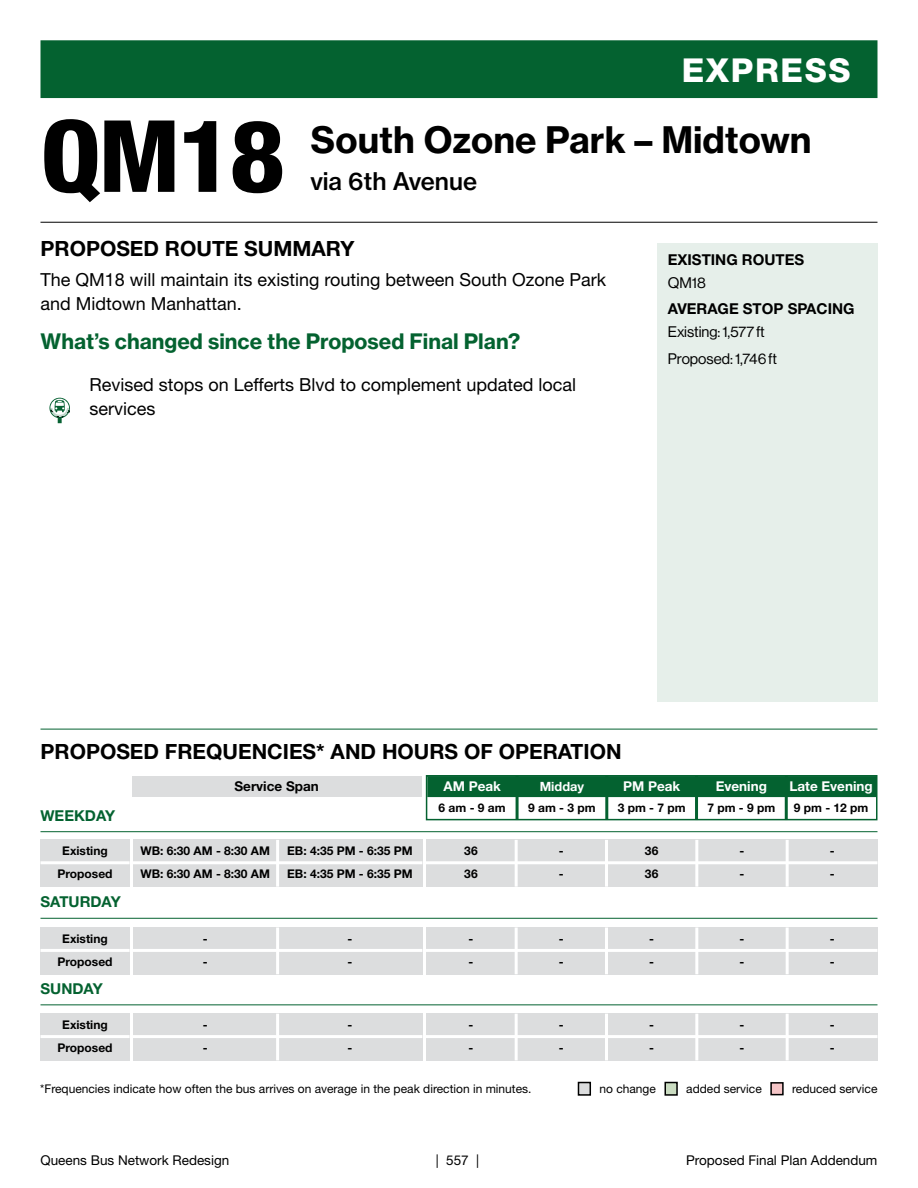
<style>
.page{position:relative;width:918px;height:1188px;background:#fff}
.page>*{position:absolute;margin:0;border:0;box-sizing:border-box;transform-origin:0 0}
.t1{font:800 condensed 99.9px "Helvetica Neue LT Std";color:#000;scale:1.06 1}
.t2{font:36px "N Haas Grotesk TX Pro 75 Bd";color:#000}
.t3{font:800 33px "Helvetica Neue LT Std";letter-spacing:.05em;color:#fff}
.t4{font:24px "N Haas Grotesk TX Pro 65 Md";color:#000}
.t5{font:700 21px "Helvetica Neue LT Std";color:#000}
.t6{font:21px "N Haas Grotesk TX Pro 75 Bd";color:#046230}
.t7{font:18px/24px "Helvetica Neue LT Std";color:#000}
.t8{font:15px/26.1px "N Haas Grotesk DS Pro 55 Rg";color:#000}
.t9{font:700 15px "Helvetica Neue LT Std";color:#000}
.t10{font:700 15px "Helvetica Neue LT Std";color:#046230}
.t11{font:13.5px "Helvetica Neue LT Std";color:#000}
.t12{font:700 13.5px "Helvetica Neue LT Std";color:#fff}
.t13{font:700 13.5px "Helvetica Neue LT Std";color:#000}
.t14{font:700 12.75px "Helvetica Neue LT Std";color:#fff}
.t15{font:700 12px/23.1px "Helvetica Neue LT Std";color:#000}
.t16{font:12px "Helvetica Neue LT Std";color:#000}
</style>
<div class="page">
<hr style="left:40px;top:831px;width:838px;height:1px;background:#046230">
<hr style="left:40px;top:918px;width:838px;height:1px;background:#046230">
<hr style="left:40px;top:1005px;width:838px;height:1px;background:#046230">
<hr style="left:40px;top:729px;width:838px;height:1px;background:#046230">
<div style="left:427px;top:776px;width:90px;height:21px;background:#046230"></div>
<div style="left:517px;top:776px;width:90px;height:21px;background:#046230"></div>
<div style="left:607px;top:776px;width:90px;height:21px;background:#046230"></div>
<div style="left:697px;top:776px;width:89px;height:21px;background:#046230"></div>
<div style="left:786px;top:776px;width:90px;height:21px;background:#046230"></div>
<hr style="left:516px;top:776px;width:3px;height:44px;background:#046230">
<hr style="left:605px;top:776px;width:3px;height:44px;background:#046230">
<hr style="left:695px;top:776px;width:3px;height:44px;background:#046230">
<hr style="left:785px;top:776px;width:3px;height:44px;background:#046230">
<div style="left:426px;top:775px;width:452px;height:45px;border:2px solid #046230"></div>
<div style="left:132px;top:777px;width:290px;height:20px;background:#dcddde"></div>
<div style="left:665px;top:1083px;width:12px;height:12px;background:#cadcc1"></div>
<div style="left:664px;top:1082px;width:14px;height:14px;border:2px solid #000"></div>
<div style="left:771px;top:1083px;width:12px;height:12px;background:#f5c5c7"></div>
<div style="left:770px;top:1082px;width:14px;height:13px;border:2px solid #000"></div>
<div style="left:578px;top:1083px;width:12px;height:12px;background:#dcddde"></div>
<div style="left:578px;top:1082px;width:13px;height:14px;border:2px solid #000"></div>
<div style="left:40px;top:927px;width:90px;height:48px;background:#dcddde"></div>
<hr style="left:41px;top:949px;width:89px;height:3px;background:#fff">
<div style="left:40px;top:839px;width:90px;height:48px;background:#dcddde"></div>
<hr style="left:41px;top:861px;width:89px;height:3px;background:#fff">
<div style="left:40px;top:1013px;width:90px;height:48px;background:#dcddde"></div>
<hr style="left:41px;top:1035px;width:89px;height:3px;background:#fff">
<div style="left:426px;top:1013px;width:452px;height:48px;background:#dcddde"></div>
<hr style="left:426px;top:1035px;width:90px;height:3px;background:#fff">
<hr style="left:516px;top:1035px;width:91px;height:3px;background:#fff">
<hr style="left:607px;top:1035px;width:90px;height:3px;background:#fff">
<hr style="left:697px;top:1035px;width:90px;height:3px;background:#fff">
<hr style="left:787px;top:1035px;width:91px;height:3px;background:#fff">
<hr style="left:515px;top:1014px;width:3px;height:46px;background:#fff">
<hr style="left:605px;top:1014px;width:3px;height:46px;background:#fff">
<hr style="left:695px;top:1014px;width:3px;height:46px;background:#fff">
<hr style="left:786px;top:1014px;width:3px;height:46px;background:#fff">
<div style="left:426px;top:927px;width:452px;height:48px;background:#dcddde"></div>
<hr style="left:426px;top:949px;width:90px;height:3px;background:#fff">
<hr style="left:516px;top:949px;width:91px;height:3px;background:#fff">
<hr style="left:607px;top:949px;width:90px;height:3px;background:#fff">
<hr style="left:697px;top:949px;width:90px;height:3px;background:#fff">
<hr style="left:787px;top:949px;width:91px;height:3px;background:#fff">
<hr style="left:515px;top:928px;width:3px;height:46px;background:#fff">
<hr style="left:605px;top:928px;width:3px;height:46px;background:#fff">
<hr style="left:695px;top:928px;width:3px;height:46px;background:#fff">
<hr style="left:786px;top:928px;width:3px;height:46px;background:#fff">
<div style="left:426px;top:839px;width:452px;height:48px;background:#dcddde"></div>
<hr style="left:426px;top:861px;width:90px;height:3px;background:#fff">
<hr style="left:516px;top:861px;width:91px;height:3px;background:#fff">
<hr style="left:607px;top:861px;width:90px;height:3px;background:#fff">
<hr style="left:697px;top:861px;width:90px;height:3px;background:#fff">
<hr style="left:787px;top:861px;width:91px;height:3px;background:#fff">
<hr style="left:515px;top:840px;width:3px;height:47px;background:#fff">
<hr style="left:605px;top:840px;width:3px;height:47px;background:#fff">
<hr style="left:695px;top:840px;width:3px;height:47px;background:#fff">
<hr style="left:786px;top:840px;width:3px;height:47px;background:#fff">
<div style="left:133px;top:1013px;width:289px;height:48px;background:#dcddde"></div>
<hr style="left:133px;top:1035px;width:145px;height:3px;background:#fff">
<hr style="left:278px;top:1035px;width:144px;height:3px;background:#fff">
<hr style="left:276px;top:1014px;width:3px;height:46px;background:#fff">
<div style="left:133px;top:927px;width:289px;height:48px;background:#dcddde"></div>
<hr style="left:133px;top:949px;width:145px;height:3px;background:#fff">
<hr style="left:278px;top:949px;width:144px;height:3px;background:#fff">
<hr style="left:276px;top:928px;width:3px;height:46px;background:#fff">
<div style="left:133px;top:839px;width:289px;height:48px;background:#dcddde"></div>
<hr style="left:133px;top:861px;width:145px;height:3px;background:#fff">
<hr style="left:278px;top:861px;width:144px;height:3px;background:#fff">
<hr style="left:276px;top:840px;width:3px;height:47px;background:#fff">
<div style="left:657px;top:243px;width:220px;height:459px;background:#e6efea"></div>
<div style="left:40px;top:40px;width:838px;height:58px;background:#046230"></div>
<hr style="left:40px;top:222px;width:838px;height:1px;background:#000">
<svg style="left:49px;top:398px;width:21px;height:25px"></svg>
<h3 class="t3" style="left:682px;top:51px;width:170px">EXPRESS</h3>
<h1 class="t1" style="left:40px;top:94px;width:232px">QM18</h1>
<h2 class="t2" style="left:310px;top:117px;width:503px">South Ozone Park – Midtown</h2>
<h3 class="t4" style="left:310px;top:167px;width:168px">via 6th Avenue</h3>
<h3 class="t5" style="left:40px;top:236px;width:315px">PROPOSED ROUTE SUMMARY</h3>
<h3 class="t7" style="left:40px;top:267px;width:567px">The QM18 will maintain its existing routing between South Ozone Park and Midtown Manhattan.</h3>
<h3 class="t6" style="left:40px;top:328px;width:482px">What’s changed since the Proposed Final Plan?</h3>
<h3 class="t7" style="left:89px;top:372px;width:488px">Revised stops on Lefferts Blvd to complement updated local services</h3>
<p class="t9" style="left:668px;top:250px;width:138px">EXISTING ROUTES</p>
<p class="t8" style="left:668px;top:270px;width:40px">QM18</p>
<p class="t9" style="left:668px;top:299px;width:188px">AVERAGE STOP SPACING</p>
<p class="t8" style="left:668px;top:319px;width:111px">Existing: 1,577 ft<br>Proposed: 1,746 ft</p>
<h3 class="t5" style="left:40px;top:739px;width:583px">PROPOSED FREQUENCIES* AND HOURS OF OPERATION</h3>
<p class="t12" style="left:443px;top:778px;width:59px">AM Peak</p>
<p class="t15" style="left:439px;top:796px;width:69px">6 am - 9 am</p>
<p class="t13" style="left:235px;top:778px;width:86px">Service Span</p>
<p class="t12" style="left:623px;top:778px;width:59px">PM Peak</p>
<p class="t15" style="left:618px;top:796px;width:69px">3 pm - 7 pm</p>
<p class="t14" style="left:540px;top:779px;width:46px">Midday</p>
<p class="t15" style="left:528px;top:796px;width:69px">9 am - 3 pm</p>
<p class="t10" style="left:40px;top:806px;width:76px">WEEKDAY</p>
<p class="t12" style="left:716px;top:778px;width:53px">Evening</p>
<p class="t15" style="left:707px;top:796px;width:69px">7 pm - 9 pm</p>
<p class="t12" style="left:790px;top:778px;width:85px">Late Evening</p>
<p class="t15" style="left:794px;top:796px;width:76px">9 pm - 12 pm</p>
<p class="t15" style="left:57px;top:839px;width:57px;text-align:center">Existing<br>Proposed</p>
<p class="t10" style="left:40px;top:893px;width:82px">SATURDAY</p>
<p class="t15" style="left:57px;top:927px;width:57px;text-align:center">Existing<br>Proposed</p>
<p class="t10" style="left:40px;top:979px;width:64px">SUNDAY</p>
<p class="t15" style="left:140px;top:839px;width:131px">WB: 6:30 AM - 8:30 AM<br>WB: 6:30 AM - 8:30 AM</p>
<p class="t15" style="left:287px;top:839px;width:127px">EB: 4:35 PM - 6:35 PM<br>EB: 4:35 PM - 6:35 PM</p>
<p class="t15" style="left:203px;top:927px;width:6px">- -</p>
<p class="t15" style="left:348px;top:927px;width:6px">- -</p>
<p class="t15" style="left:464px;top:839px;width:15px">36<br>36</p>
<p class="t15" style="left:559px;top:839px;width:6px">- -</p>
<p class="t15" style="left:645px;top:839px;width:15px">36<br>36</p>
<p class="t15" style="left:740px;top:839px;width:6px">- -</p>
<p class="t15" style="left:830px;top:839px;width:6px">- -</p>
<p class="t15" style="left:469px;top:927px;width:6px">- -</p>
<p class="t15" style="left:559px;top:927px;width:6px">- -</p>
<p class="t15" style="left:649px;top:927px;width:6px">- -</p>
<p class="t15" style="left:740px;top:927px;width:6px">- -</p>
<p class="t15" style="left:830px;top:927px;width:6px">- -</p>
<p class="t15" style="left:57px;top:1013px;width:57px;text-align:center">Existing<br>Proposed</p>
<p class="t16" style="left:40px;top:1082px;width:493px">*Frequencies indicate how often the bus arrives on average in the peak direction in minutes.</p>
<p class="t15" style="left:203px;top:1013px;width:6px">- -</p>
<p class="t15" style="left:348px;top:1013px;width:6px">- -</p>
<p class="t15" style="left:469px;top:1013px;width:6px">- -</p>
<p class="t15" style="left:559px;top:1013px;width:6px">- -</p>
<p class="t15" style="left:649px;top:1013px;width:6px">- -</p>
<p class="t15" style="left:740px;top:1013px;width:6px">- -</p>
<p class="t15" style="left:830px;top:1013px;width:6px">- -</p>
<p class="t16" style="left:600px;top:1082px;width:58px">no change</p>
<p class="t16" style="left:686px;top:1082px;width:77px">added service</p>
<p class="t16" style="left:792px;top:1082px;width:87px">reduced service</p>
<p class="t11" style="left:40px;top:1152px;width:190px">Queens Bus Network Redesign</p>
<p class="t11" style="left:436px;top:1152px;width:45px">| 557 |</p>
<p class="t11" style="left:686px;top:1152px;width:193px">Proposed Final Plan Addendum</p>
</div>
